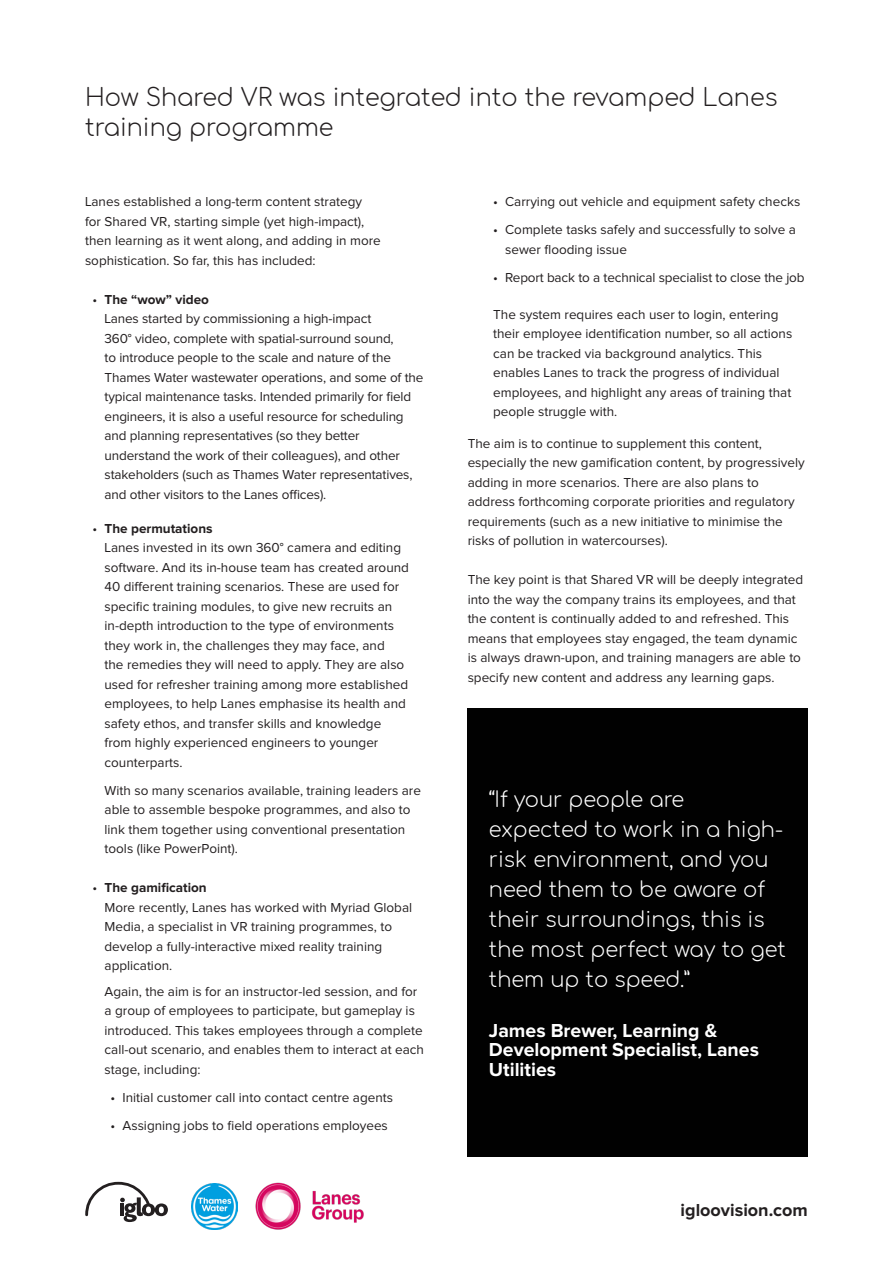
<style>
.page{position:relative;width:893px;height:1263px;background:#fff}
.page>*{position:absolute;margin:0;border:0;box-sizing:border-box;transform-origin:0 0}
.lead_para{font:300 24px/30px "Comfortaa";color:#231f20}
.lead_para-2{font:300 21px/30px "Comfortaa";color:#fff}
.body{font:700 19.5px/19.5px "Proxima Nova";color:#fff}
.t1{font:700 18px "Proxima Nova";color:#231f20}
.body-2{font:13.5px/19.5px "Proxima Nova";color:#231f20}
.s1{font-weight:700}
</style>
<div class="page">
<svg style="left:85px;top:1182px;width:83px;height:40px"></svg>
<img style="left:192px;top:1183px;width:46px;height:46px">
<img style="left:255px;top:1182px;width:109px;height:48px">
<div style="left:468px;top:708px;width:340px;height:449px;background:#010101"></div>
<p class="lead_para" style="left:85px;top:79px;width:694px">How Shared VR was integrated into the revamped Lanes training programme</p>
<p class="body-2" style="left:85px;top:193px;width:297px">Lanes established a long-term content strategy for Shared VR, starting simple (yet high-impact), then learning as it went along, and adding in more sophistication. So far, this has included:</p>
<p class="body-2" style="left:105px;top:290px;width:320px;text-indent:-12px">• <span class="s1">The “wow” video<br></span>Lanes started by commissioning a high-impact<br>360° video, complete with spatial-surround sound,<br>to introduce people to the scale and nature of the Thames Water wastewater operations, and some of the typical maintenance tasks. Intended primarily for field engineers, it is also a useful resource for scheduling and planning representatives (so they better understand the work of their colleagues), and other stakeholders (such as Thames Water representatives, and other visitors to the Lanes offices).</p>
<p class="body-2" style="left:105px;top:519px;width:306px;text-indent:-12px">• <span class="s1">The permutations<br></span>Lanes invested in its own 360° camera and editing software. And its in-house team has created around 40 different training scenarios. These are used for specific training modules, to give new recruits an in-depth introduction to the type of environments they work in, the challenges they may face, and<br>the remedies they will need to apply. They are also used for refresher training among more established employees, to help Lanes emphasise its health and safety ethos, and transfer skills and knowledge from highly experienced engineers to younger counterparts.</p>
<p class="body-2" style="left:105px;top:781px;width:318px">With so many scenarios available, training leaders are able to assemble bespoke programmes, and also to link them together using conventional presentation tools (like PowerPoint).</p>
<p class="body-2" style="left:105px;top:879px;width:309px;text-indent:-12px">• <span class="s1">The gamification<br></span>More recently, Lanes has worked with Myriad Global Media, a specialist in VR training programmes, to develop a fully-interactive mixed reality training application.</p>
<p class="body-2" style="left:105px;top:982px;width:321px">Again, the aim is for an instructor-led session, and for a group of employees to participate, but gameplay is introduced. This takes employees through a complete call-out scenario, and enables them to interact at each stage, including:</p>
<p class="body-2" style="left:111px;top:1088px;width:284px">• Initial customer call into contact centre agents</p>
<p class="body-2" style="left:111px;top:1116px;width:279px">• Assigning jobs to field operations employees</p>
<p class="body-2" style="left:493px;top:193px;width:309px">• Carrying out vehicle and equipment safety checks</p>
<p class="body-2" style="left:505px;top:221px;width:292px;text-indent:-12px">• Complete tasks safely and successfully to solve a sewer flooding issue</p>
<p class="body-2" style="left:493px;top:268px;width:313px">• Report back to a technical specialist to close the job</p>
<p class="body-2" style="left:493px;top:305px;width:301px">The system requires each user to login, entering their employee identification number, so all actions can be tracked via background analytics. This enables Lanes to track the progress of individual employees, and highlight any areas of training that people struggle with.</p>
<p class="body-2" style="left:468px;top:434px;width:338px">The aim is to continue to supplement this content, especially the new gamification content, by progressively adding in more scenarios. There are also plans to address forthcoming corporate priorities and regulatory requirements (such as a new initiative to minimise the risks of pollution in watercourses).</p>
<p class="body-2" style="left:468px;top:571px;width:337px">The key point is that Shared VR will be deeply integrated into the way the company trains its employees, and that the content is continually added to and refreshed. This means that employees stay engaged, the team dynamic is always drawn-upon, and training managers are able to specify new content and address any learning gaps.</p>
<p class="lead_para-2" style="left:489px;top:782px;width:299px">“If your people are expected to work in a high&shy;risk environment, and you need them to be aware of their surroundings, this is the most perfect way to get them up to speed.”</p>
<p class="body" style="left:489px;top:1021px;width:272px">James Brewer, Learning &amp;<br>Development Specialist, Lanes<br>Utilities</p>
<h3 class="t1" style="left:681px;top:1202px;width:129px">igloovision.com</h3>
</div>
